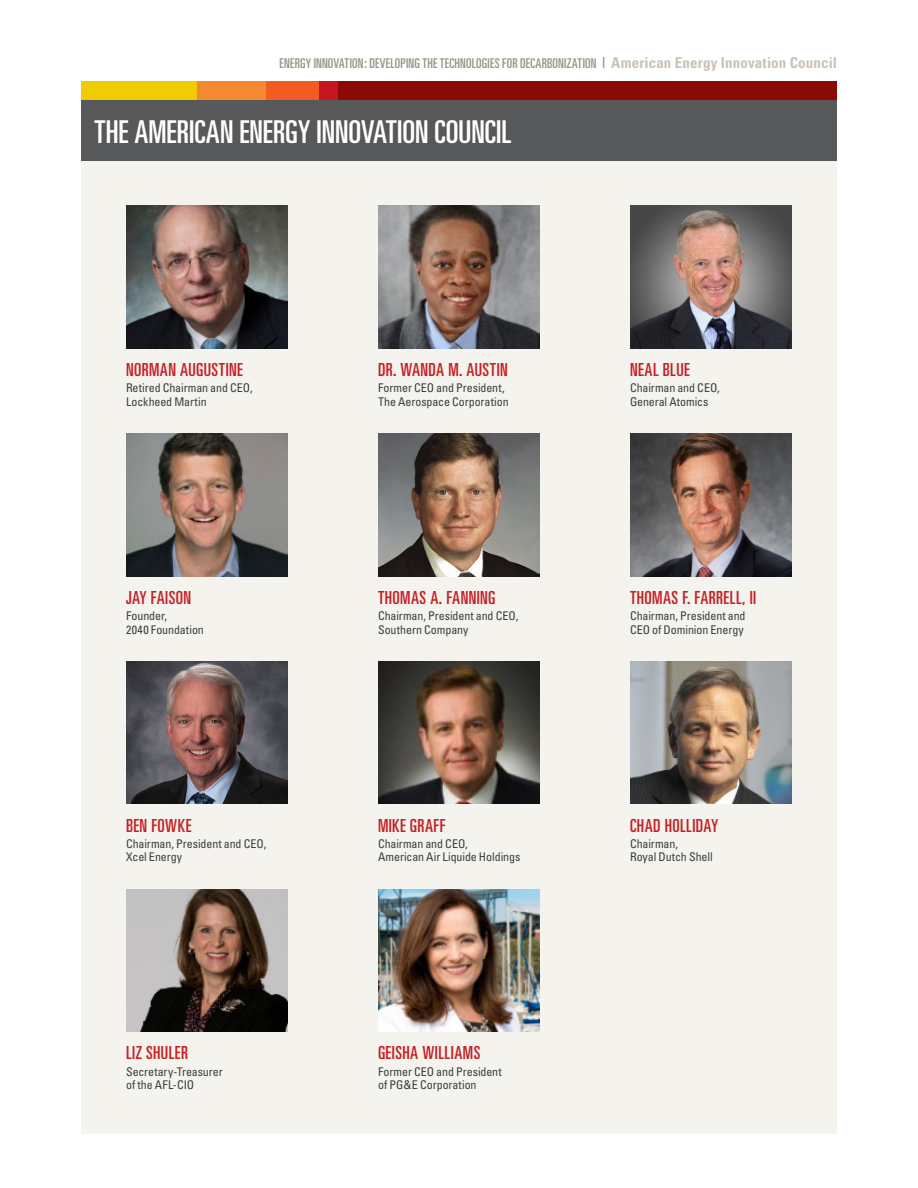
<style>
.page{position:relative;width:918px;height:1188px;background:#fff}
.page>*{position:absolute;margin:0;border:0;box-sizing:border-box;transform-origin:0 0}
.t1{font:ultra-condensed 31.5px "Univers";color:#fff}
.t2{font:ultra-condensed 18px "Univers";letter-spacing:.025em;color:#c52026}
.t3{font:ultra-condensed 13.5px "Univers";letter-spacing:.01em;color:#959585}
.t4{font:condensed 12px/13.5px "Univers";letter-spacing:-.005em;color:#3e3e3f}
.s1{font-size:15px}
.s2{font-weight:700;font-stretch:condensed;font-size:15px;color:#cbc1b6}
</style>
<div class="page">
<div style="left:81px;top:81px;width:756px;height:1053px;background:#f4f3ee"></div>
<div style="left:81px;top:81px;width:756px;height:19px;background:#8b0a02"></div>
<div style="left:81px;top:81px;width:257px;height:19px;background:#c4161c"></div>
<div style="left:81px;top:81px;width:238px;height:19px;background:#f25b21"></div>
<div style="left:81px;top:81px;width:185px;height:19px;background:#f58932"></div>
<div style="left:81px;top:81px;width:116px;height:19px;background:#f0cb02"></div>
<div style="left:81px;top:100px;width:756px;height:61px;background:#57585a"></div>
<img style="left:126px;top:206px;width:162px;height:142px">
<img style="left:126px;top:434px;width:162px;height:142px">
<img style="left:126px;top:661px;width:162px;height:143px">
<img style="left:126px;top:889px;width:162px;height:142px">
<img style="left:378px;top:434px;width:162px;height:142px">
<img style="left:378px;top:661px;width:162px;height:143px">
<img style="left:378px;top:889px;width:162px;height:142px">
<img style="left:630px;top:434px;width:162px;height:142px">
<img style="left:630px;top:661px;width:162px;height:143px">
<img style="left:378px;top:206px;width:162px;height:142px">
<img style="left:630px;top:206px;width:162px;height:142px">
<p class="t3" style="left:280px;top:55px;width:559px">ENERGY INNOVATION: DEVELOPING THE TECHNOLOGIES FOR DECARBONIZATION <span class="s1">|</span> <span class="s2">American Energy Innovation Council</span></p>
<p class="t1" style="left:94px;top:114px;width:418px">THE AMERICAN ENERGY INNOVATION COUNCIL</p>
<p class="t2" style="left:126px;top:360px;width:118px">NORMAN AUGUSTINE</p>
<p class="t4" style="left:126px;top:381px;width:128px">Retired Chairman and CEO,<br>Lockheed Martin</p>
<p class="t2" style="left:126px;top:587px;width:67px">JAY FAISON</p>
<p class="t4" style="left:126px;top:609px;width:79px">Founder,<br>2040 Foundation</p>
<p class="t2" style="left:126px;top:815px;width:67px">BEN FOWKE</p>
<p class="t4" style="left:126px;top:836px;width:142px">Chairman, President and CEO,<br>Xcel Energy</p>
<p class="t2" style="left:126px;top:1043px;width:64px">LIZ SHULER</p>
<p class="t4" style="left:126px;top:1064px;width:98px">Secretary-Treasurer of the AFL-CIO</p>
<p class="t2" style="left:378px;top:360px;width:131px">DR. WANDA M. AUSTIN</p>
<p class="t4" style="left:378px;top:381px;width:132px">Former CEO and President,<br>The Aerospace Corporation</p>
<p class="t2" style="left:378px;top:587px;width:119px">THOMAS A. FANNING</p>
<p class="t4" style="left:378px;top:609px;width:142px">Chairman, President and CEO,<br>Southern Company</p>
<p class="t2" style="left:378px;top:815px;width:69px">MIKE GRAFF</p>
<p class="t4" style="left:378px;top:836px;width:144px">Chairman and CEO,<br>American Air Liquide Holdings</p>
<p class="t2" style="left:378px;top:1043px;width:104px">GEISHA WILLIAMS</p>
<p class="t4" style="left:378px;top:1064px;width:125px">Former CEO and President of PG&amp;E Corporation</p>
<p class="t2" style="left:630px;top:360px;width:61px">NEAL BLUE</p>
<p class="t4" style="left:630px;top:381px;width:91px">Chairman and CEO,<br>General Atomics</p>
<p class="t2" style="left:630px;top:587px;width:128px">THOMAS F. FARRELL, II</p>
<p class="t4" style="left:630px;top:609px;width:117px">Chairman, President and<br>CEO of Dominion Energy</p>
<p class="t2" style="left:630px;top:815px;width:90px">CHAD HOLLIDAY</p>
<p class="t4" style="left:630px;top:836px;width:84px">Chairman,<br>Royal Dutch Shell</p>
</div>
